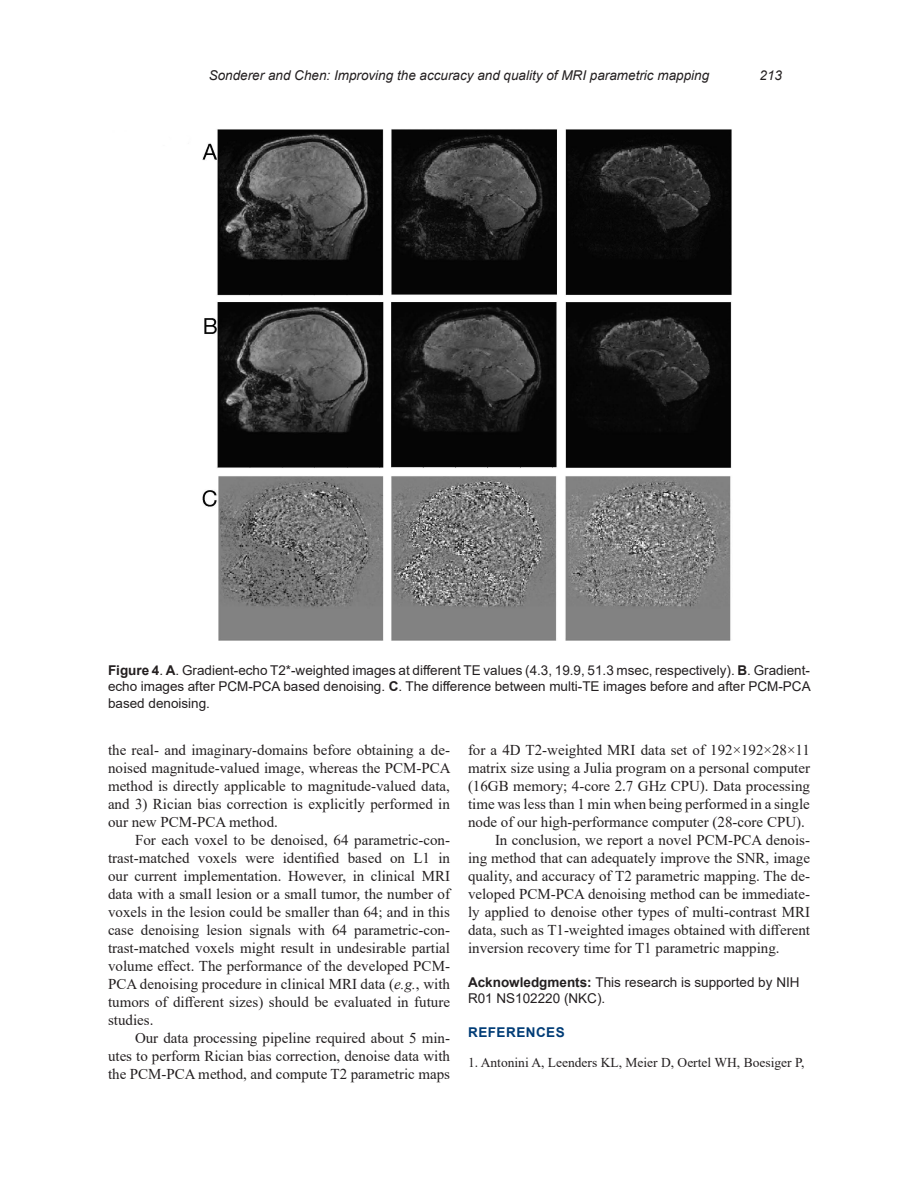
<style>
.page{position:relative;width:918px;height:1188px;background:#fff}
.page>*{position:absolute;margin:0;border:0;box-sizing:border-box;transform-origin:0 0}
.t1{font:15px/18px "Times New Roman";color:#231f20;text-align:justify}
.t2{font:13.5px/16.2px "Arial";color:#231f20}
.t3{font:italic 13.5px "Arial";color:#231f20}
.t4{font:13.5px "Times New Roman";color:#231f20}
.t5{font:700 13.5px "Arial";letter-spacing:.035em;color:#013c76}
.s1{font-weight:700}
.s2{font-style:italic}
</style>
<div class="page">
<img style="left:202px;top:129px;width:530px;height:512px">
<p class="t3" style="left:209px;top:67px;width:502px">Sonderer and Chen: Improving the accuracy and quality of MRI parametric mapping</p>
<p class="t3" style="left:760px;top:67px;width:24px">213</p>
<p class="t2" style="left:108px;top:662px;width:704px;text-align:justify"><span class="s1">Figure 4</span>. <span class="s1">A</span>. Gradient-echo T2*-weighted images at different TE values (4.3, 19.9, 51.3 msec, respectively). <span class="s1">B</span>. Gradient&shy;echo images after PCM-PCA based denoising. <span class="s1">C</span>. The difference between multi-TE images before and after PCM-PCA based denoising.</p>
<p class="t1" style="left:108px;top:740px;width:344px">the real- and imaginary-domains before obtaining a de&shy;noised magnitude-valued image, whereas the PCM-PCA method is directly applicable to magnitude-valued data, and 3) Rician bias correction is explicitly performed in our new PCM-PCA method.</p>
<p class="t1" style="left:108px;top:830px;width:344px;text-indent:27px">For each voxel to be denoised, 64 parametric-con&shy;trast-matched voxels were identified based on L1 in our current implementation. However, in clinical MRI data with a small lesion or a small tumor, the number of voxels in the lesion could be smaller than 64; and in this case denoising lesion signals with 64 parametric-con&shy;trast-matched voxels might result in undesirable partial volume effect. The performance of the developed PCM-PCA denoising procedure in clinical MRI data (<span class="s2">e.g.</span>, with tumors of different sizes) should be evaluated in future studies.</p>
<p class="t1" style="left:108px;top:1028px;width:344px;text-indent:27px">Our data processing pipeline required about 5 min&shy;utes to perform Rician bias correction, denoise data with the PCM-PCA method, and compute T2 parametric maps</p>
<p class="t1" style="left:468px;top:740px;width:343px">for a 4D T2-weighted MRI data set of 192×192×28×11</p>
<p class="t1" style="left:468px;top:758px;width:344px">matrix size using a Julia program on a personal computer</p>
<p class="t1" style="left:468px;top:776px;width:344px">(16GB memory; 4-core 2.7 GHz CPU). Data processing</p>
<p class="t1" style="left:468px;top:794px;width:343px">time was less than 1 min when being performed in a single</p>
<p class="t1" style="left:468px;top:812px;width:338px">node of our high-performance computer (28-core CPU).</p>
<p class="t1" style="left:495px;top:830px;width:317px">In conclusion, we report a novel PCM-PCA denois-</p>
<p class="t1" style="left:468px;top:848px;width:344px">ing method that can adequately improve the SNR, image</p>
<p class="t1" style="left:468px;top:866px;width:344px">quality, and accuracy of T2 parametric mapping. The de-</p>
<p class="t1" style="left:468px;top:884px;width:343px">veloped PCM-PCA denoising method can be immediate-</p>
<p class="t1" style="left:468px;top:902px;width:344px">ly applied to denoise other types of multi-contrast MRI</p>
<p class="t1" style="left:468px;top:920px;width:344px">data, such as T1-weighted images obtained with different</p>
<p class="t1" style="left:468px;top:938px;width:313px">inversion recovery time for T1 parametric mapping.</p>
<p class="t2" style="left:468px;top:974px;width:333px"><span class="s1">Acknowledgments:</span> This research is supported by NIH<br>R01 NS102220 (NKC).</p>
<p class="t5" style="left:468px;top:1023px;width:98px">REFERENCES</p>
<p class="t4" style="left:468px;top:1053px;width:338px">1. Antonini A, Leenders KL, Meier D, Oertel WH, Boesiger P,</p>
</div>
